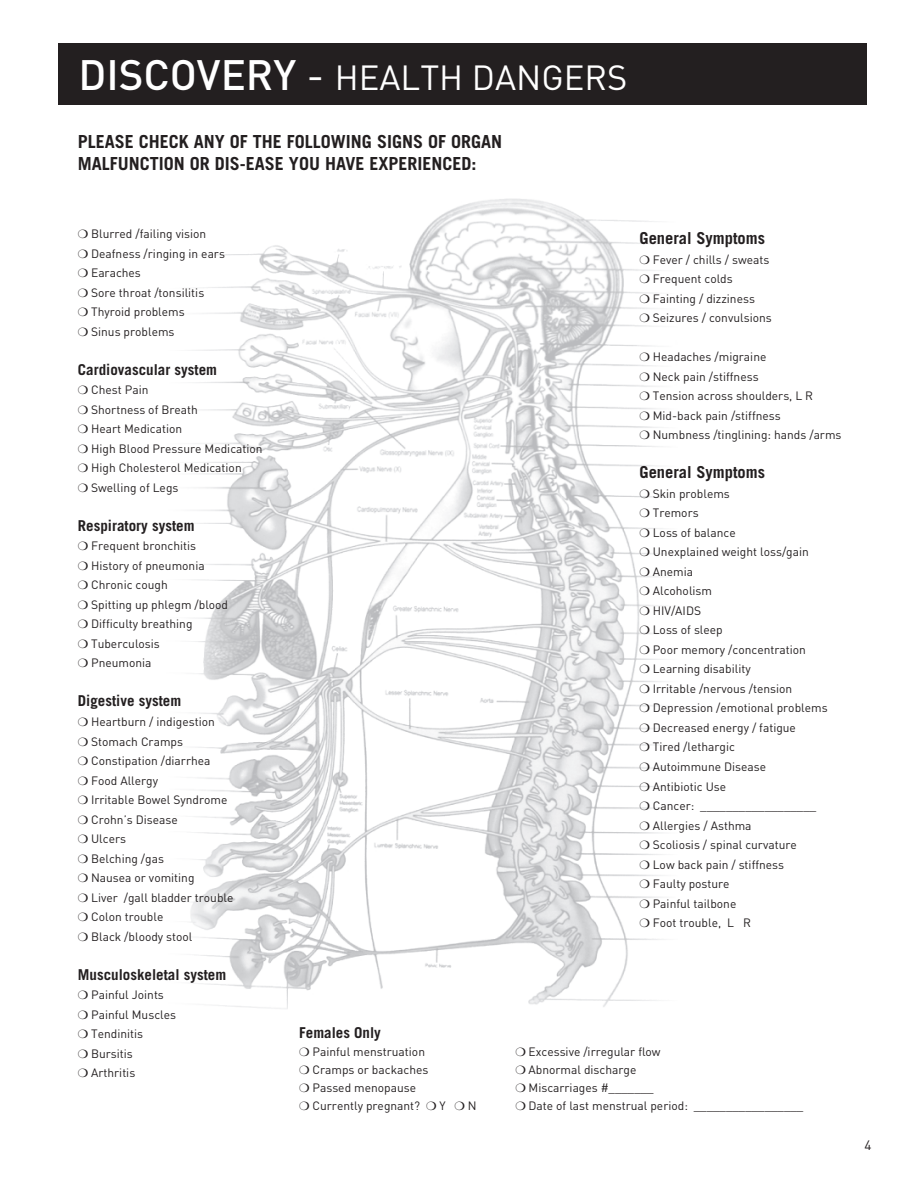
<style>
.page{position:relative;width:920px;height:1188px;background:#fff}
.page>*{position:absolute;margin:0;border:0;box-sizing:border-box;transform-origin:0 0}
.t1{font:34.5px "DIN";color:#fff}
.t2{font:700 18px "Trade Gothic";color:#231f20}
.t3{font:700 16.5px "Trade Gothic";color:#231f20}
.t4{font:700 15px "Trade Gothic";color:#231f20}
.t5{font:13.5px "DIN";color:#231f20}
.t6{font:12px "DIN";color:#231f20}
.s1{font-weight:500;font-size:42px}
.s2{font-size:42px}
</style>
<div class="page">
<img style="left:191px;top:198px;width:473px;height:811px">
<div style="left:58px;top:44px;width:809px;height:61px;background:#231f20"></div>
<svg style="left:640px;top:255px;width:10px;height:9px"></svg>
<svg style="left:640px;top:275px;width:10px;height:8px"></svg>
<svg style="left:640px;top:294px;width:10px;height:9px"></svg>
<svg style="left:640px;top:314px;width:10px;height:8px"></svg>
<svg style="left:640px;top:353px;width:10px;height:8px"></svg>
<svg style="left:640px;top:372px;width:10px;height:9px"></svg>
<svg style="left:640px;top:392px;width:10px;height:8px"></svg>
<svg style="left:640px;top:411px;width:10px;height:9px"></svg>
<svg style="left:640px;top:431px;width:10px;height:8px"></svg>
<svg style="left:640px;top:489px;width:10px;height:9px"></svg>
<svg style="left:640px;top:509px;width:10px;height:8px"></svg>
<svg style="left:640px;top:528px;width:10px;height:9px"></svg>
<svg style="left:640px;top:548px;width:10px;height:8px"></svg>
<svg style="left:640px;top:567px;width:10px;height:9px"></svg>
<svg style="left:640px;top:587px;width:10px;height:8px"></svg>
<svg style="left:640px;top:606px;width:10px;height:9px"></svg>
<svg style="left:640px;top:626px;width:10px;height:8px"></svg>
<svg style="left:640px;top:645px;width:10px;height:9px"></svg>
<svg style="left:640px;top:665px;width:10px;height:8px"></svg>
<svg style="left:640px;top:684px;width:10px;height:9px"></svg>
<svg style="left:640px;top:704px;width:10px;height:8px"></svg>
<svg style="left:640px;top:723px;width:10px;height:9px"></svg>
<svg style="left:640px;top:743px;width:10px;height:8px"></svg>
<svg style="left:640px;top:762px;width:10px;height:9px"></svg>
<svg style="left:640px;top:782px;width:10px;height:8px"></svg>
<svg style="left:640px;top:801px;width:10px;height:9px"></svg>
<svg style="left:640px;top:821px;width:10px;height:8px"></svg>
<svg style="left:640px;top:840px;width:10px;height:9px"></svg>
<svg style="left:640px;top:860px;width:10px;height:8px"></svg>
<svg style="left:640px;top:879px;width:10px;height:9px"></svg>
<svg style="left:640px;top:899px;width:10px;height:8px"></svg>
<svg style="left:640px;top:918px;width:10px;height:9px"></svg>
<p class="t1" style="left:78px;top:56px;width:551px"><span class="s1">DISCOVERY</span> <span class="s2">-</span> HEALTH DANGERS</p>
<p class="t2" style="left:78px;top:131px;width:426px">PLEASE CHECK ANY OF THE FOLLOWING SIGNS OF ORGAN</p>
<p class="t2" style="left:78px;top:152px;width:400px">MALFUNCTION OR DIS-EASE YOU HAVE EXPERIENCED:</p>
<p class="t6" style="left:91px;top:226px;width:117px">Blurred /failing vision</p>
<p class="t6" style="left:91px;top:246px;width:135px">Deafness /ringing in ears</p>
<p class="t6" style="left:91px;top:265px;width:51px">Earaches</p>
<p class="t6" style="left:91px;top:285px;width:115px">Sore throat /tonsilitis</p>
<p class="t6" style="left:91px;top:304px;width:95px">Thyroid problems</p>
<p class="t6" style="left:91px;top:324px;width:85px">Sinus problems</p>
<p class="t4" style="left:78px;top:360px;width:141px">Cardiovascular system</p>
<p class="t6" style="left:91px;top:382px;width:59px">Chest Pain</p>
<p class="t6" style="left:91px;top:402px;width:108px">Shortness of Breath</p>
<p class="t6" style="left:91px;top:421px;width:93px">Heart Medication</p>
<p class="t6" style="left:91px;top:441px;width:173px">High Blood Pressure Medication</p>
<p class="t6" style="left:91px;top:460px;width:152px">High Cholesterol Medication</p>
<p class="t6" style="left:91px;top:480px;width:89px">Swelling of Legs</p>
<p class="t4" style="left:78px;top:516px;width:118px">Respiratory system</p>
<p class="t6" style="left:91px;top:538px;width:107px">Frequent bronchitis</p>
<p class="t6" style="left:91px;top:558px;width:115px">History of pneumonia</p>
<p class="t6" style="left:91px;top:577px;width:78px">Chronic cough</p>
<p class="t6" style="left:91px;top:597px;width:139px">Spitting up phlegm /blood</p>
<p class="t6" style="left:91px;top:616px;width:103px">Difficulty breathing</p>
<p class="t6" style="left:91px;top:636px;width:70px">Tuberculosis</p>
<p class="t6" style="left:91px;top:655px;width:62px">Pneumonia</p>
<p class="t4" style="left:78px;top:692px;width:105px">Digestive system</p>
<p class="t6" style="left:91px;top:714px;width:125px">Heartburn / indigestion</p>
<p class="t6" style="left:91px;top:733px;width:93px">Stomach Cramps</p>
<p class="t6" style="left:91px;top:753px;width:121px">Constipation /diarrhea</p>
<p class="t6" style="left:91px;top:772px;width:68px">Food Allergy</p>
<p class="t6" style="left:91px;top:792px;width:138px">Irritable Bowel Syndrome</p>
<p class="t6" style="left:91px;top:811px;width:88px">Crohn’s Disease</p>
<p class="t6" style="left:91px;top:831px;width:37px">Ulcers</p>
<p class="t6" style="left:91px;top:850px;width:74px">Belching /gas</p>
<p class="t6" style="left:91px;top:870px;width:105px">Nausea or vomiting</p>
<p class="t6" style="left:91px;top:889px;width:144px">Liver /gall bladder trouble</p>
<p class="t6" style="left:91px;top:909px;width:74px">Colon trouble</p>
<p class="t6" style="left:91px;top:928px;width:103px">Black /bloody stool</p>
<p class="t4" style="left:78px;top:965px;width:150px">Musculoskeletal system</p>
<p class="t6" style="left:91px;top:987px;width:74px">Painful Joints</p>
<p class="t6" style="left:91px;top:1006px;width:86px">Painful Muscles</p>
<p class="t6" style="left:91px;top:1026px;width:54px">Tendinitis</p>
<p class="t6" style="left:91px;top:1045px;width:43px">Bursitis</p>
<p class="t6" style="left:91px;top:1065px;width:46px">Arthritis</p>
<p class="t3" style="left:640px;top:228px;width:127px">General Symptoms</p>
<p class="t6" style="left:653px;top:252px;width:118px">Fever / chills / sweats</p>
<p class="t6" style="left:653px;top:271px;width:82px">Frequent colds</p>
<p class="t6" style="left:653px;top:291px;width:104px">Fainting / dizziness</p>
<p class="t6" style="left:653px;top:310px;width:121px">Seizures / convulsions</p>
<p class="t6" style="left:653px;top:349px;width:115px">Headaches /migraine</p>
<p class="t6" style="left:653px;top:369px;width:107px">Neck pain /stiffness</p>
<p class="t6" style="left:653px;top:388px;width:162px">Tension across shoulders, L R</p>
<p class="t6" style="left:653px;top:408px;width:130px">Mid-back pain /stiffness</p>
<p class="t6" style="left:653px;top:427px;width:190px">Numbness /tinglining: hands /arms</p>
<p class="t3" style="left:640px;top:462px;width:127px">General Symptoms</p>
<p class="t6" style="left:653px;top:486px;width:79px">Skin problems</p>
<p class="t6" style="left:653px;top:505px;width:47px">Tremors</p>
<p class="t6" style="left:653px;top:525px;width:84px">Loss of balance</p>
<p class="t6" style="left:653px;top:544px;width:158px">Unexplained weight loss/gain</p>
<p class="t6" style="left:653px;top:564px;width:42px">Anemia</p>
<p class="t6" style="left:653px;top:583px;width:61px">Alcoholism</p>
<p class="t6" style="left:653px;top:603px;width:50px">HIV/AIDS</p>
<p class="t6" style="left:653px;top:622px;width:72px">Loss of sleep</p>
<p class="t6" style="left:653px;top:642px;width:155px">Poor memory /concentration</p>
<p class="t6" style="left:653px;top:661px;width:99px">Learning disability</p>
<p class="t6" style="left:653px;top:681px;width:141px">Irritable /nervous /tension</p>
<p class="t6" style="left:653px;top:700px;width:176px">Depression /emotional problems</p>
<p class="t6" style="left:653px;top:720px;width:145px">Decreased energy / fatigue</p>
<p class="t6" style="left:653px;top:739px;width:84px">Tired /lethargic</p>
<p class="t6" style="left:653px;top:759px;width:115px">Autoimmune Disease</p>
<p class="t6" style="left:653px;top:778px;width:75px">Antibiotic Use</p>
<p class="t6" style="left:653px;top:798px;width:165px">Cancer: __________________</p>
<p class="t6" style="left:653px;top:817px;width:100px">Allergies / Asthma</p>
<p class="t6" style="left:653px;top:837px;width:146px">Scoliosis / spinal curvature</p>
<p class="t6" style="left:653px;top:856px;width:133px">Low back pain / stiffness</p>
<p class="t6" style="left:653px;top:876px;width:78px">Faulty posture</p>
<p class="t6" style="left:653px;top:895px;width:85px">Painful tailbone</p>
<p class="t6" style="left:653px;top:915px;width:100px">Foot trouble, L R</p>
<p class="t4" style="left:299px;top:1023px;width:83px">Females Only</p>
<p class="t6" style="left:313px;top:1044px;width:114px">Painful menstruation</p>
<p class="t6" style="left:529px;top:1044px;width:134px">Excessive /irregular flow</p>
<p class="t6" style="left:313px;top:1062px;width:117px">Cramps or backaches</p>
<p class="t6" style="left:529px;top:1062px;width:109px">Abnormal discharge</p>
<p class="t6" style="left:313px;top:1080px;width:105px">Passed menopause</p>
<p class="t6" style="left:529px;top:1080px;width:127px">Miscarriages #_______</p>
<p class="t6" style="left:313px;top:1098px;width:109px">Currently pregnant?</p>
<p class="t6" style="left:439px;top:1098px;width:8px">Y</p>
<p class="t6" style="left:468px;top:1098px;width:10px">N</p>
<p class="t6" style="left:529px;top:1098px;width:276px">Date of last menstrual period: _________________</p>
<p class="t5" style="left:865px;top:1136px;width:9px">4</p>
</div>
